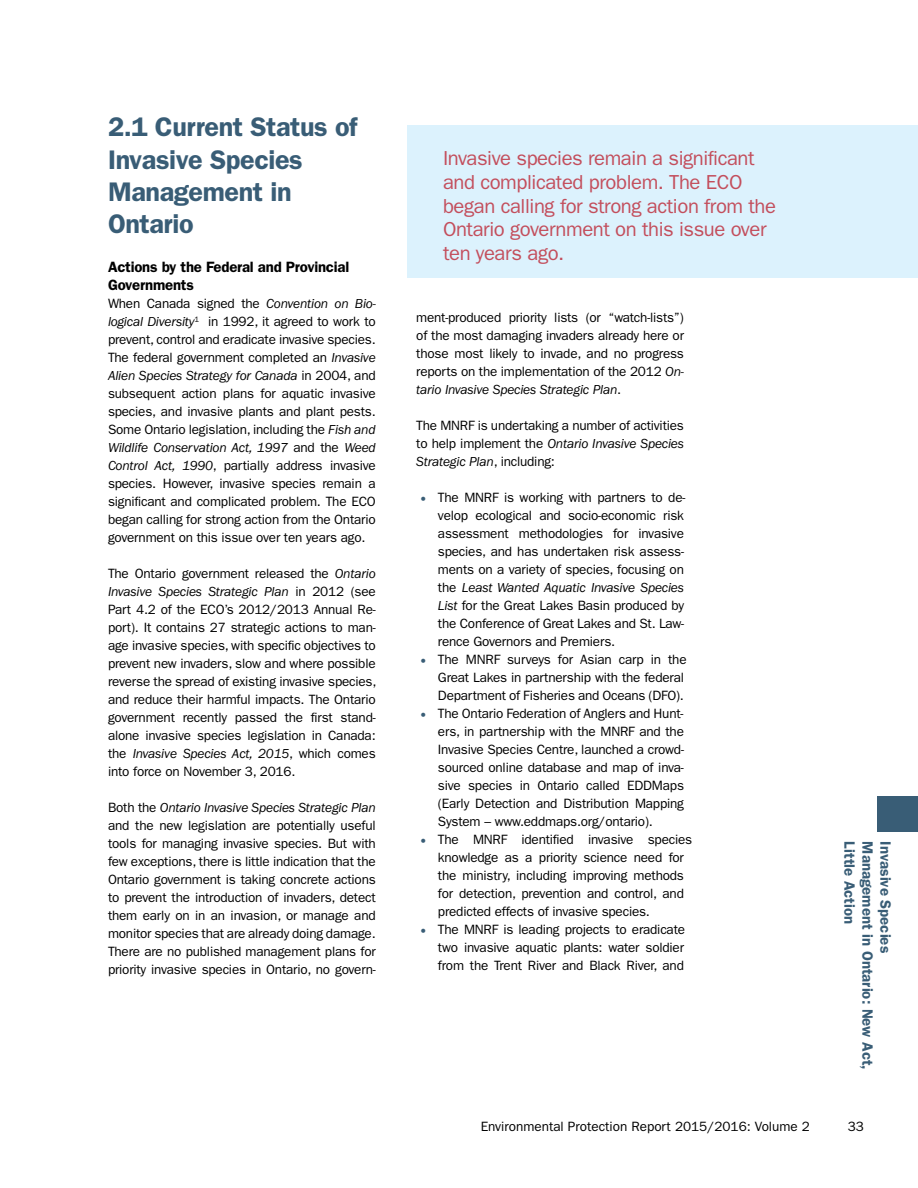
<style>
.page{position:relative;width:918px;height:1188px;background:#fff}
.page>*{position:absolute;margin:0;border:0;box-sizing:border-box;transform-origin:0 0}
.t1{font:600 27px/32.4px "ITC Franklin Gothic Std";letter-spacing:-.015em;color:#395d76}
.t2{font:20.25px/23.7px "ITC Franklin Gothic Std";letter-spacing:-.02em;color:#c34e5c}
.t3{font:600 15px "ITC Franklin Gothic Std";color:#395d76}
.t4{font:600 15px/18px "ITC Franklin Gothic Std";letter-spacing:-.015em;color:#000}
.t5{font:13.5px/18px "ITC Franklin Gothic Std";letter-spacing:-.015em;color:#000;text-align:justify}
.s1{font-style:italic}
.s2{font-size:24px;color:#395d76}
</style>
<div class="page">
<div style="left:877px;top:796px;width:41px;height:36px;background:#395d76"></div>
<div style="left:407px;top:125px;width:511px;height:153px;background:#dcf2fd"></div>
<h1 class="t1" style="left:108px;top:111px;width:251px">2.1 Current Status of<br>Invasive Species<br>Management in<br>Ontario</h1>
<p class="t4" style="left:108px;top:258px;width:243px">Actions by the Federal and Provincial<br>Governments</p>
<p class="t5" style="left:108px;top:295px;width:269px">When Canada signed the <span class="s1">Convention on Bio&shy;logical Diversity</span><sup>1</sup> in 1992, it agreed to work to prevent, control and eradicate invasive species.<br>The federal government completed an <span class="s1">Invasive Alien Species Strategy for Canada</span> in 2004, and subsequent action plans for aquatic invasive species, and invasive plants and plant pests.<br>Some Ontario legislation, including the <span class="s1">Fish and Wildlife Conservation Act, 1997</span> and the <span class="s1">Weed Control Act, 1990</span>, partially address invasive species. However, invasive species remain a significant and complicated problem. The ECO began calling for strong action from the Ontario government on this issue over ten years ago.</p>
<p class="t5" style="left:108px;top:565px;width:270px">The Ontario government released the <span class="s1">Ontario Invasive Species Strategic Plan</span> in 2012 (see Part 4.2 of the ECO’s 2012/2013 Annual Re&shy;port). It contains 27 strategic actions to man&shy;age invasive species, with specific objectives to prevent new invaders, slow and where possible reverse the spread of existing invasive species, and reduce their harmful impacts. The Ontario government recently passed the first stand&shy;alone invasive species legislation in Canada: the <span class="s1">Invasive Species Act, 2015</span>, which comes into force on November 3, 2016.</p>
<p class="t5" style="left:108px;top:799px;width:269px">Both the <span class="s1">Ontario Invasive Species Strategic Plan </span>and the new legislation are potentially useful tools for managing invasive species. But with few exceptions, there is little indication that the Ontario government is taking concrete actions to prevent the introduction of invaders, detect them early on in an invasion, or manage and monitor species that are already doing damage.<br>There are no published management plans for priority invasive species in Ontario, no govern-</p>
<h2 class="t2" style="left:443px;top:147px;width:335px">Invasive species remain a significant and complicated problem. The ECO began calling for strong action from the<br>Ontario government on this issue over ten years ago.</h2>
<p class="t5" style="left:416px;top:309px;width:269px">ment-produced priority lists (or “watch-lists”) of the most damaging invaders already here or those most likely to invade, and no progress reports on the implementation of the 2012 <span class="s1">On&shy;tario Invasive Species Strategic Plan</span>.</p>
<p class="t5" style="left:416px;top:417px;width:269px">The MNRF is undertaking a number of activities to help implement the <span class="s1">Ontario Invasive Species Strategic Plan</span>, including:</p>
<p class="t5" style="left:438px;top:489px;width:249px;text-indent:-22px"><span class="s2">•</span> The MNRF is working with partners to de&shy;velop ecological and socio-economic risk assessment methodologies for invasive species, and has undertaken risk assess&shy;ments on a variety of species, focusing on the <span class="s1">Least Wanted Aquatic Invasive Species List</span> for the Great Lakes Basin produced by the Conference of Great Lakes and St. Law&shy;rence Governors and Premiers.</p>
<p class="t5" style="left:438px;top:651px;width:250px;text-align:left;text-indent:-22px"><span class="s2">•</span> The MNRF surveys for Asian carp in the<br>Great Lakes in partnership with the federal<br>Department of Fisheries and Oceans (DFO).</p>
<p class="t5" style="left:438px;top:705px;width:248px;text-indent:-22px"><span class="s2">•</span> The Ontario Federation of Anglers and Hunt&shy;ers, in partnership with the MNRF and the Invasive Species Centre, launched a crowd&shy;sourced online database and map of inva&shy;sive species in Ontario called EDDMaps (Early Detection and Distribution Mapping System – www.eddmaps.org/ontario).</p>
<p class="t5" style="left:438px;top:831px;width:256px;text-align:left;text-indent:-22px"><span class="s2">•</span> The MNRF identified invasive species knowledge as a priority science need for the ministry, including improving methods for detection, prevention and control, and predicted effects of invasive species.</p>
<p class="t5" style="left:438px;top:921px;width:249px;text-indent:-22px"><span class="s2">•</span> The MNRF is leading projects to eradicate two invasive aquatic plants: water soldier from the Trent River and Black River, and</p>
<p class="t3" style="left:859px;top:841px;width:84px;rotate:90deg">Little Action</p>
<p class="t3" style="left:877px;top:841px;width:230px;rotate:90deg">Management in Ontario: New Act,</p>
<p class="t3" style="left:895px;top:841px;width:113px;rotate:90deg">Invasive Species</p>
<p class="t5" style="left:481px;top:1117px;width:331px">Environmental Protection Report 2015/2016: Volume 2</p>
<p class="t5" style="left:848px;top:1117px;width:18px">33</p>
</div>
